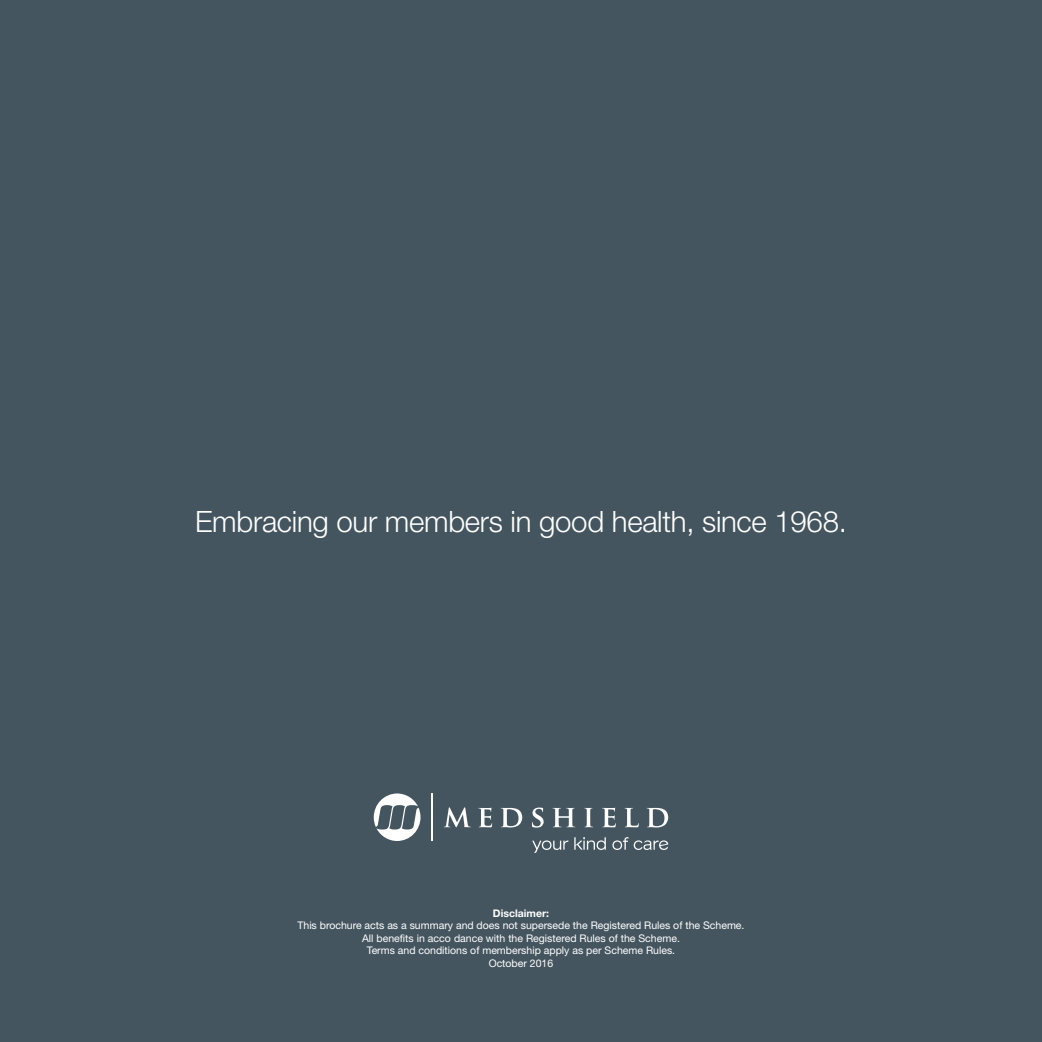
<style>
.page{position:relative;width:1042px;height:1042px;background:#45555f}
.page>*{position:absolute;margin:0;border:0;box-sizing:border-box;transform-origin:0 0}
.t1{font:300 29.4px "Helvetica Neue LT Std";letter-spacing:-.01em;color:#fff}
.t2{font:10.5px/12.6px "Helvetica Neue LT Std";color:#fff;text-align:center}
.t3{font:700 10.5px "Helvetica Neue LT Std";color:#fff}
</style>
<div class="page">
<svg style="left:444px;top:807px;width:27px;height:20px"></svg>
<svg style="left:478px;top:808px;width:14px;height:19px"></svg>
<svg style="left:501px;top:808px;width:21px;height:19px"></svg>
<svg style="left:532px;top:807px;width:12px;height:20px"></svg>
<svg style="left:552px;top:808px;width:23px;height:19px"></svg>
<svg style="left:584px;top:808px;width:9px;height:19px"></svg>
<svg style="left:602px;top:808px;width:14px;height:19px"></svg>
<svg style="left:624px;top:808px;width:15px;height:19px"></svg>
<svg style="left:647px;top:808px;width:21px;height:19px"></svg>
<svg style="left:374px;top:793px;width:46px;height:48px"></svg>
<hr style="left:432px;top:793px;width:1px;height:48px;background:#fff">
<svg style="left:532px;top:840px;width:36px;height:13px"></svg>
<svg style="left:574px;top:837px;width:32px;height:13px"></svg>
<svg style="left:612px;top:837px;width:56px;height:13px"></svg>
<h1 class="t1" style="left:195px;top:503px;width:653px">Embracing our members in good health, since 1968.</h1>
<p class="t3" style="left:493px;top:906px;width:58px">Disclaimer:</p>
<p class="t2" style="left:297px;top:919px;width:448px">This brochure acts as a summary and does not supersede the Registered Rules of the Scheme.<br>All benefits in acco dance with the Registered Rules of the Scheme.<br>Terms and conditions of membership apply as per Scheme Rules.<br>October 2016</p>
</div>
